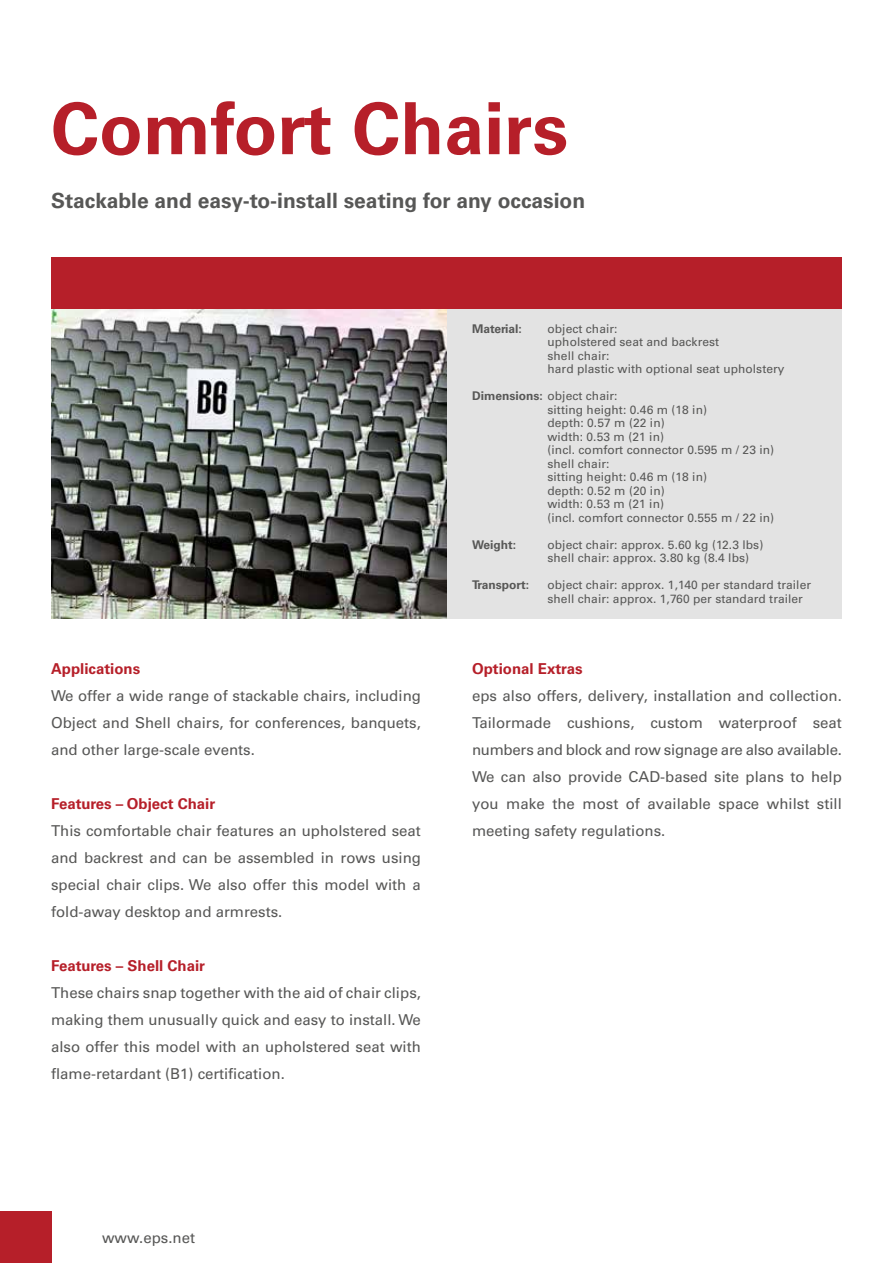
<style>
.page{position:relative;width:893px;height:1263px;background:#fff}
.page>*{position:absolute;margin:0;border:0;box-sizing:border-box;transform-origin:0 0}
.t1{font:700 72px "Univers LTCYR 65";color:#b61f29}
.t2{font:700 21px "Univers LTCYR 65";color:#575756}
.t3{font:15px/27px "Univers LTCYR 55 Roman";color:#575756;text-align:justify}
.t4{font:700 15px "Univers LTCYR 65";color:#b61f29}
.t5{font:12px/13.5px "Univers LTCYR 55 Roman";letter-spacing:.005em;color:#575756}
.t6{font:700 12px "Univers LTCYR 65";color:#575756}
.s1{font-family:"Univers LTCYR 65";font-weight:700}
</style>
<div class="page">
<div style="left:446px;top:257px;width:396px;height:362px;background:#e3e3e3"></div>
<img style="left:51px;top:308px;width:395px;height:311px">
<div style="left:51px;top:257px;width:791px;height:51px;background:#b61f29"></div>
<div style="left:0;top:1212px;width:51px;height:51px;background:#b61f29"></div>
<h1 class="t1" style="left:51px;top:78px;width:519px">Comfort Chairs</h1>
<h2 class="t2" style="left:51px;top:185px;width:536px">Stackable and easy-to-install seating for any occasion</h2>
<p class="t4" style="left:51px;top:658px;width:91px">Applications</p>
<p class="t3" style="left:51px;top:682px;width:371px">We offer a wide range of stackable chairs, including Object and Shell chairs, for conferences, banquets, and other large-scale events.</p>
<p class="t4" style="left:51px;top:793px;width:166px">Features – Object Chair</p>
<p class="t3" style="left:51px;top:817px;width:371px">This comfortable chair features an upholstered seat and backrest and can be assembled in rows using special chair clips. We also offer this model with a fold-away desktop and armrests.</p>
<p class="t4" style="left:51px;top:955px;width:156px">Features – Shell Chair</p>
<p class="t3" style="left:51px;top:979px;width:371px">These chairs snap together with the aid of chair clips, making them unusually quick and easy to install. We also offer this model with an upholstered seat with flame-retardant (B1) certification.</p>
<p class="t6" style="left:472px;top:320px;width:51px">Material:</p>
<p class="t5" style="left:547px;top:321px;width:239px">object chair:<br>upholstered seat and backrest<br>shell chair:<br>hard plastic with optional seat upholstery</p>
<p class="t5" style="left:547px;top:402px;width:228px">sitting height: 0.46 m (18 in)<br>depth: 0.57 m (22 in)<br>width: 0.53 m (21 in)<br>(incl. comfort connector 0.595 m / 23 in) shell chair:<br>sitting height: 0.46 m (18 in)<br>depth: 0.52 m (20 in)<br>width: 0.53 m (21 in)<br>(incl. comfort connector 0.555 m / 22 in)</p>
<p class="t5" style="left:547px;top:537px;width:217px">object chair: approx. 5.60 kg (12.3 lbs) shell chair: approx. 3.80 kg (8.4 lbs)</p>
<p class="t5" style="left:547px;top:578px;width:265px">object chair: approx. 1,140 per standard trailer shell chair: approx. 1,760 per standard trailer</p>
<p class="t5" style="left:472px;top:389px;width:147px"><span class="s1">Dimensions:</span> object chair:</p>
<p class="t6" style="left:472px;top:536px;width:46px">Weight:</p>
<p class="t6" style="left:472px;top:577px;width:59px">Transport:</p>
<p class="t4" style="left:472px;top:658px;width:112px">Optional Extras</p>
<p class="t3" style="left:472px;top:682px;width:371px">eps also offers, delivery, installation and collection.<br>Tailormade cushions, custom waterproof seat numbers and block and row signage are also available.<br>We can also provide CAD-based site plans to help you make the most of available space whilst still meeting safety regulations.</p>
<p class="t3" style="left:102px;top:1223px;width:95px">www.eps.net</p>
</div>
